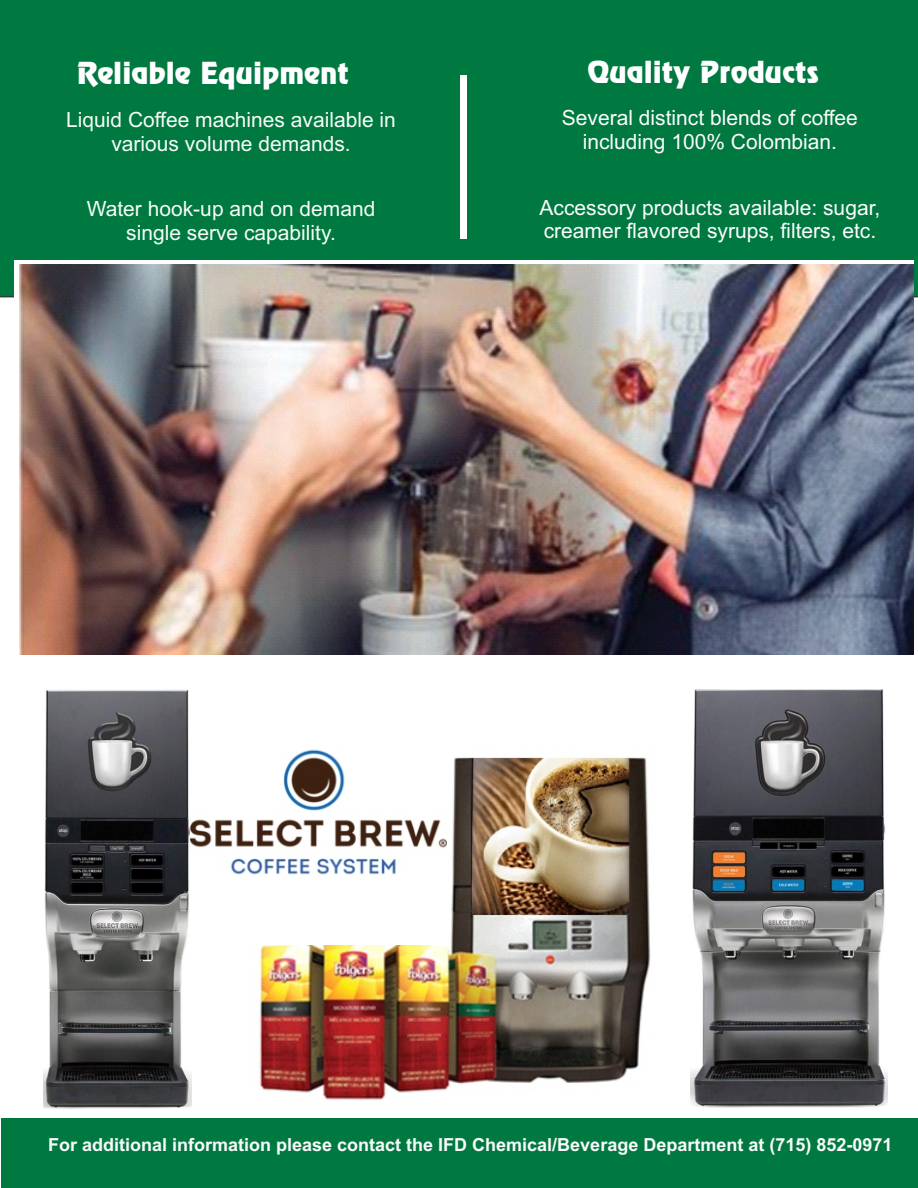
<style>
.page{position:relative;width:918px;height:1188px;background:#fff}
.page>*{position:absolute;margin:0;border:0;box-sizing:border-box;transform-origin:0 0}
.t1{font:30px "Revue BT";color:#fff}
.t2{font:21px/23.4px "Arial";color:#fcfcfc;text-align:center}
.t3{font:21px/23.4px "Arial";color:#f7fcf7;text-align:center}
.t4{font:700 18px "Arial";color:#fafafa}
</style>
<div class="page">
<div style="left:0;top:0;width:918px;height:298px;background:#007941"></div>
<div style="left:461px;top:75px;width:6px;height:163px;background:#fff"></div>
<div style="left:2px;top:1118px;width:916px;height:70px;background:#007941"></div>
<div style="left:15px;top:260px;width:899px;height:852px;background:#fff"></div>
<img style="left:19px;top:264px;width:894px;height:391px">
<img style="left:691px;top:689px;width:196px;height:419px">
<img style="left:44px;top:689px;width:147px;height:420px">
<img style="left:259px;top:757px;width:392px;height:343px">
<img style="left:191px;top:749px;width:256px;height:195px">
<h1 class="t1" style="left:77px;top:61px;width:274px">Reliable Equipment</h1>
<h1 class="t1" style="left:587px;top:60px;width:233px">Quality Products</h1>
<p class="t3" style="left:66px;top:110px;width:331px">Liquid Coffee machines available in various volume demands.</p>
<p class="t2" style="left:562px;top:108px;width:298px">Several distinct blends of coffee including 100% Colombian.</p>
<p class="t3" style="left:87px;top:199px;width:290px">Water hook-up and on demand single serve capability.</p>
<p class="t2" style="left:540px;top:197px;width:342px;text-align:left">Accessory products available: sugar, creamer flavored syrups, filters, etc.</p>
<p class="t4" style="left:48px;top:1138px;width:846px">For additional information please contact the IFD Chemical/Beverage Department at (715) 852-0971</p>
</div>
